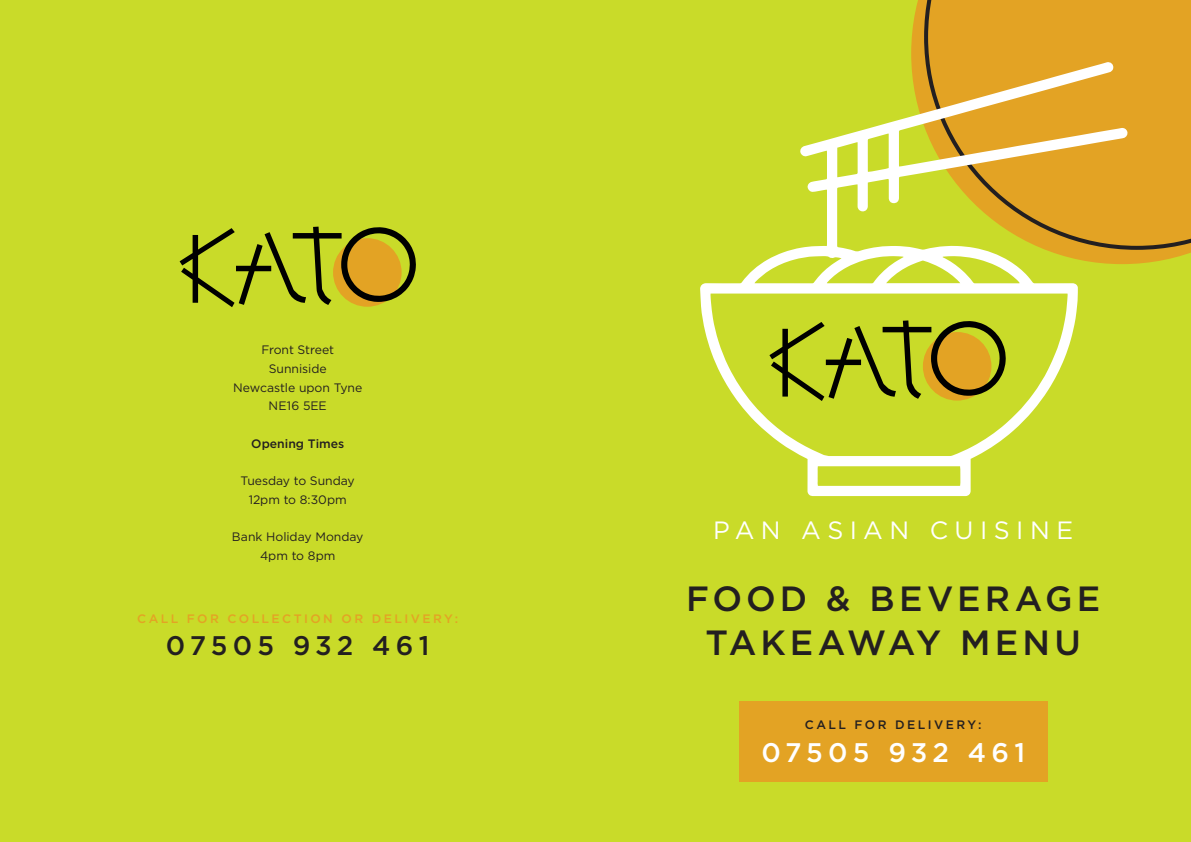
<style>
.page{position:relative;width:1191px;height:842px;background:#c9db29}
.page>*{position:absolute;margin:0;border:0;box-sizing:border-box;transform-origin:0 0}
.t1{font:500 35px "Gotham";letter-spacing:.12em;color:#231f20}
.t2{font:500 26.9px "Gotham";letter-spacing:.19em;color:#fff}
.t3{font:500 26.9px "Gotham";letter-spacing:.19em;color:#231f20}
.t4{font:25px "Gotham";letter-spacing:.255em;color:#fff}
.t5{font:12.2px "Gotham";color:#231f20}
.t6{font:500 12.2px "Gotham";letter-spacing:.2em;color:#e3a324}
.t7{font:500 12.2px "Gotham";letter-spacing:.2em;color:#231f20}
.t8{font:500 12.2px "Gotham";color:#231f20}
</style>
<div class="page">
<div style="left:739px;top:701px;width:308px;height:81px;background:#e3a324"></div>
<svg style="left:911px;top:0;width:280px;height:264px;fill:#e3a324"></svg>
<div style="left:924px;top:0;width:267px;height:250px;background:#e3a324"></div>
<svg style="left:700px;top:62px;width:428px;height:434px"></svg>
<svg style="left:180px;top:227px;width:236px;height:80px"></svg>
<p class="t5" style="left:261px;top:342px;width:74px">Front Street</p>
<p class="t5" style="left:269px;top:361px;width:59px">Sunniside</p>
<p class="t5" style="left:233px;top:380px;width:131px">Newcastle upon Tyne</p>
<p class="t5" style="left:269px;top:398px;width:60px">NE16 5EE</p>
<p class="t8" style="left:251px;top:435px;width:95px">Opening Times</p>
<p class="t5" style="left:241px;top:473px;width:116px">Tuesday to Sunday</p>
<p class="t5" style="left:249px;top:492px;width:100px">12pm to 8:30pm</p>
<p class="t5" style="left:232px;top:529px;width:133px">Bank Holiday Monday</p>
<p class="t5" style="left:260px;top:548px;width:77px">4pm to 8pm</p>
<p class="t6" style="left:137px;top:611px;width:322px">CALL FOR COLLECTION OR DELIVERY:</p>
<p class="t3" style="left:166px;top:628px;width:265px">07505 932 461</p>
<p class="t4" style="left:713px;top:514px;width:361px">PAN ASIAN CUISINE</p>
<p class="t1" style="left:686px;top:576px;width:416px">FOOD &amp; BEVERAGE</p>
<p class="t1" style="left:705px;top:620px;width:377px">TAKEAWAY MENU</p>
<p class="t7" style="left:805px;top:717px;width:178px">CALL FOR DELIVERY:</p>
<p class="t2" style="left:761px;top:734px;width:265px">07505 932 461</p>
</div>
